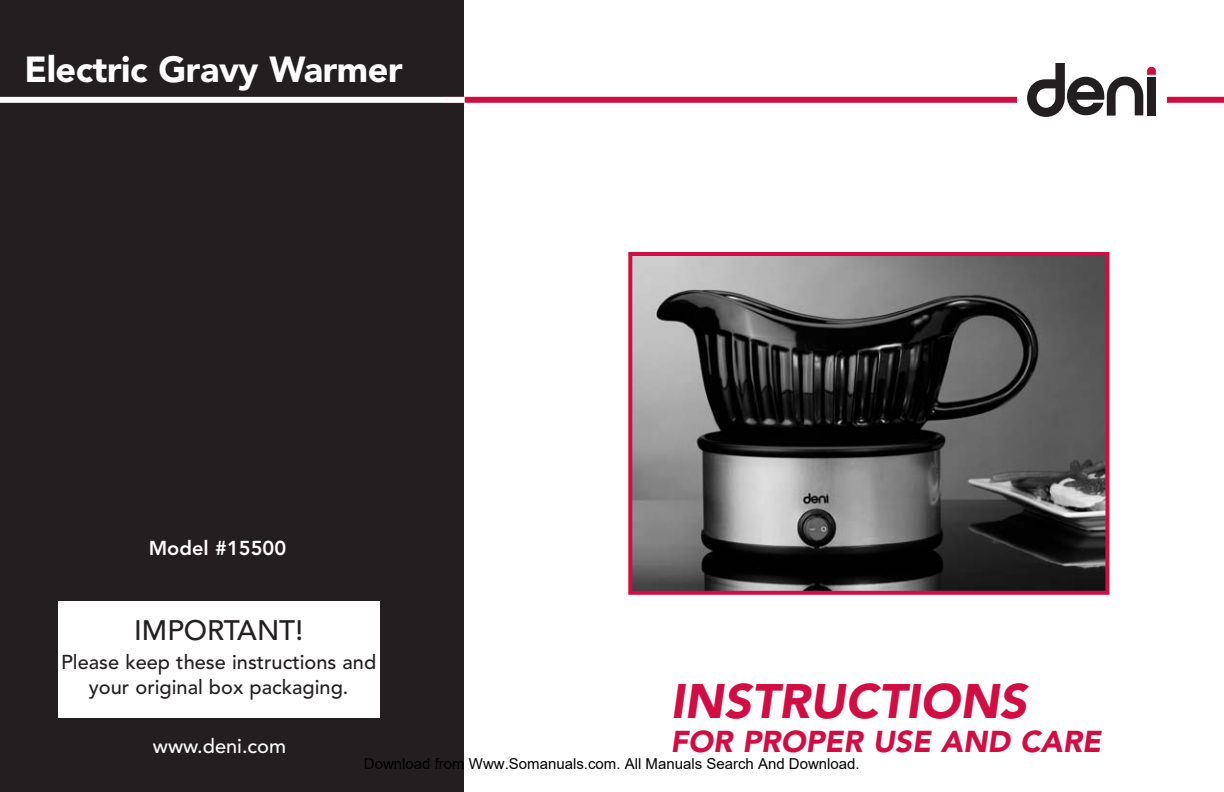
<style>
.page{position:relative;width:1224px;height:792px;background:#fff}
.page>*{position:absolute;margin:0;border:0;box-sizing:border-box;transform-origin:0 0}
.t1{font:italic 900 48px "Avenir";color:#d20d44}
.t2{font:900 36px "Avenir";letter-spacing:-.01em;color:#fff}
.t3{font:italic 900 30px "Avenir";color:#d20d44}
.t4{font:500 28px "Avenir";color:#231f20}
.t5{font:500 20px/25px "Avenir";color:#231f20;text-align:center}
.t6{font:500 20px "Avenir";color:#fff}
.t7{font:800 20px "Avenir";color:#fff}
.t8{font:15px "Arial";color:#000}
</style>
<div class="page">
<div style="left:0;top:0;width:464px;height:792px;background:#231f20"></div>
<div style="left:443px;top:97px;width:781px;height:6px;background:#d20d44"></div>
<div style="left:58px;top:601px;width:322px;height:117px;background:#fff"></div>
<div style="left:1018px;top:60px;width:149px;height:63px;background:#fff"></div>
<svg style="left:1027px;top:63px;width:129px;height:54px"></svg>
<div style="left:0;top:97px;width:465px;height:6px;background:#fff"></div>
<img style="left:633px;top:257px;width:471px;height:333px">
<div style="left:628px;top:252px;width:481px;height:343px;border:4px solid #d20d44"></div>
<h2 class="t2" style="left:24px;top:54px;width:380px">Electric Gravy Warmer</h2>
<h3 class="t7" style="left:149px;top:540px;width:139px">Model #15500</h3>
<h3 class="t4" style="left:134px;top:619px;width:170px">IMPORTANT!</h3>
<h3 class="t5" style="left:61px;top:651px;width:317px">Please keep these instructions and your original box packaging.</h3>
<h3 class="t6" style="left:153px;top:738px;width:135px">www.deni.com</h3>
<h1 class="t1" style="left:670px;top:681px;width:358px">INSTRUCTIONS</h1>
<h3 class="t3" style="left:670px;top:729px;width:432px">FOR PROPER USE AND CARE</h3>
<p class="t8" style="left:364px;top:755px;width:497px">Download from Www.Somanuals.com. All Manuals Search And Download.</p>
</div>
